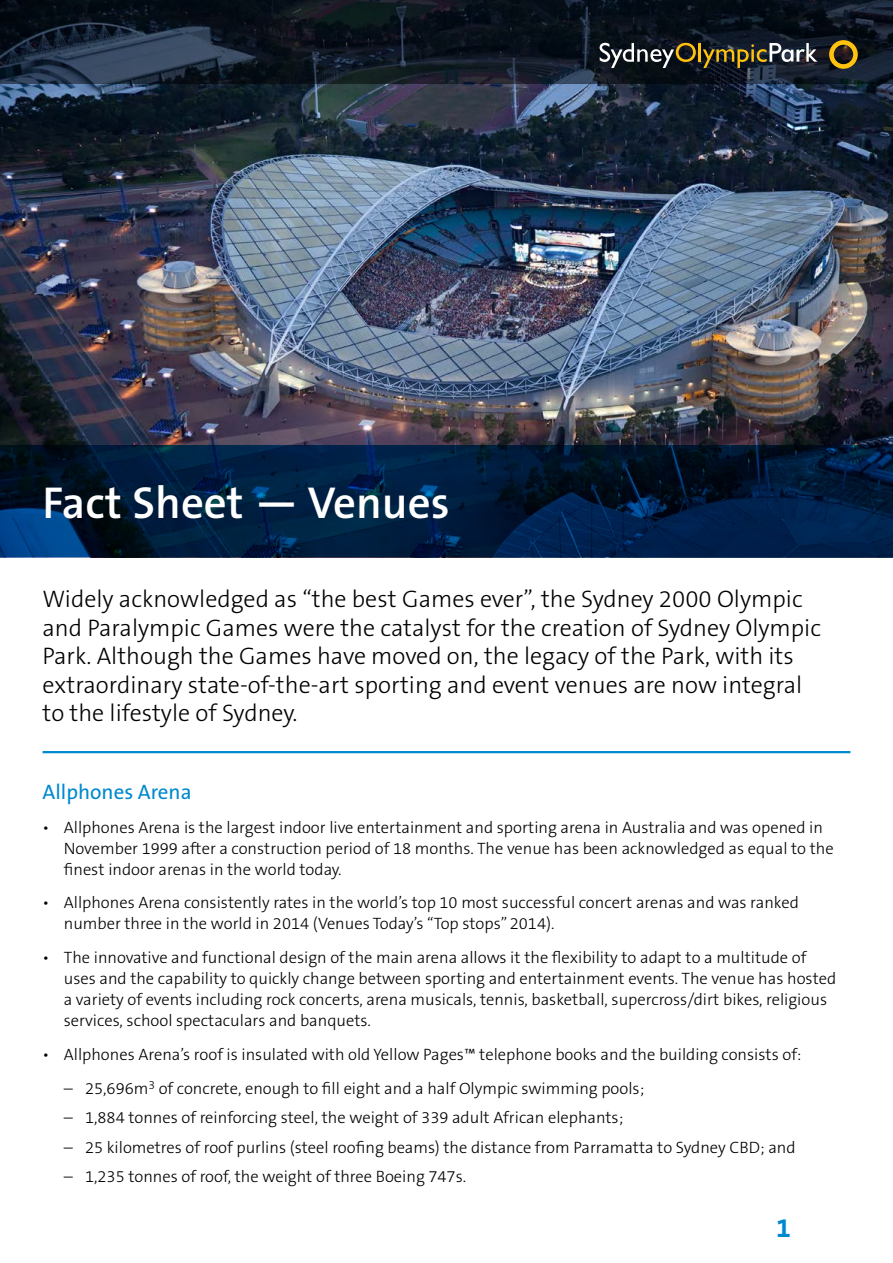
<style>
.page{position:relative;width:893px;height:1263px;background:#fff}
.page>*{position:absolute;margin:0;border:0;box-sizing:border-box;transform-origin:0 0}
.Heading{font:600 45px "The Sans B6";color:#fff}
.t1{font:700 27px "The Sans B7";color:#0089cf}
.Opening_Paragraph{font:300 24px/28.5px "The Sans B3";color:#000}
.Sub_Heading{font:21px "The Sans B5 Plain";color:#0089cf}
.Body_Copy{font:300 16.5px/21px "The Sans B3";color:#000}
</style>
<div class="page">
<img style="left:0;top:84px;width:893px;height:361px">
<svg style="left:0;top:0;width:893px;height:84px;background:#111a26"></svg>
<svg style="left:0;top:445px;width:893px;height:112px;background:#001d3e"></svg>
<svg style="left:829px;top:40px;width:29px;height:29px"></svg>
<hr style="left:698px;top:43px;width:3px;height:19px;background:#ffc20e">
<svg style="left:600px;top:43px;width:96px;height:25px;background:#494a46"></svg>
<svg style="left:703px;top:43px;width:114px;height:25px;background:#4d4b40"></svg>
<hr style="left:43px;top:751px;width:807px;height:2px;background:#0089cf">
<h1 class="Heading" style="left:43px;top:479px;width:409px">Fact Sheet — Venues</h1>
<p class="Opening_Paragraph" style="left:43px;top:586px;width:780px">Widely acknowledged as “the best Games ever”, the Sydney 2000 Olympic and Paralympic Games were the catalyst for the creation of Sydney Olympic Park. Although the Games have moved on, the legacy of the Park, with its extraordinary state-of-the-art sporting and event venues are now integral to the lifestyle of Sydney.</p>
<h2 class="Sub_Heading" style="left:43px;top:781px;width:151px">Allphones Arena</h2>
<p class="Body_Copy" style="left:64px;top:817px;width:771px;text-indent:-21px">• Allphones Arena is the largest indoor live entertainment and sporting arena in Australia and was opened in<br>November 1999 after a construction period of 18 months. The venue has been acknowledged as equal to the finest indoor arenas in the world today.</p>
<p class="Body_Copy" style="left:64px;top:893px;width:737px;text-indent:-21px">• Allphones Arena consistently rates in the world’s top 10 most successful concert arenas and was ranked number three in the world in 2014 (Venues Today’s “Top stops” 2014).</p>
<p class="Body_Copy" style="left:64px;top:948px;width:774px;text-indent:-21px">• The innovative and functional design of the main arena allows it the flexibility to adapt to a multitude of uses and the capability to quickly change between sporting and entertainment events. The venue has hosted a variety of events including rock concerts, arena musicals, tennis, basketball, supercross/dirt bikes, religious services, school spectaculars and banquets.</p>
<p class="Body_Copy" style="left:43px;top:1044px;width:760px">• Allphones Arena’s roof is insulated with old Yellow Pages™ telephone books and the building consists of:</p>
<p class="Body_Copy" style="left:64px;top:1078px;width:582px">– 25,696m<sup>3</sup> of concrete, enough to fill eight and a half Olympic swimming pools;</p>
<p class="Body_Copy" style="left:64px;top:1108px;width:561px">– 1,884 tonnes of reinforcing steel, the weight of 339 adult African elephants;</p>
<p class="Body_Copy" style="left:64px;top:1137px;width:733px">– 25 kilometres of roof purlins (steel roofing beams) the distance from Parramatta to Sydney CBD; and</p>
<p class="Body_Copy" style="left:64px;top:1167px;width:404px">– 1,235 tonnes of roof, the weight of three Boeing 747s.</p>
<h2 class="t1" style="left:776px;top:1214px;width:16px">1</h2>
</div>
